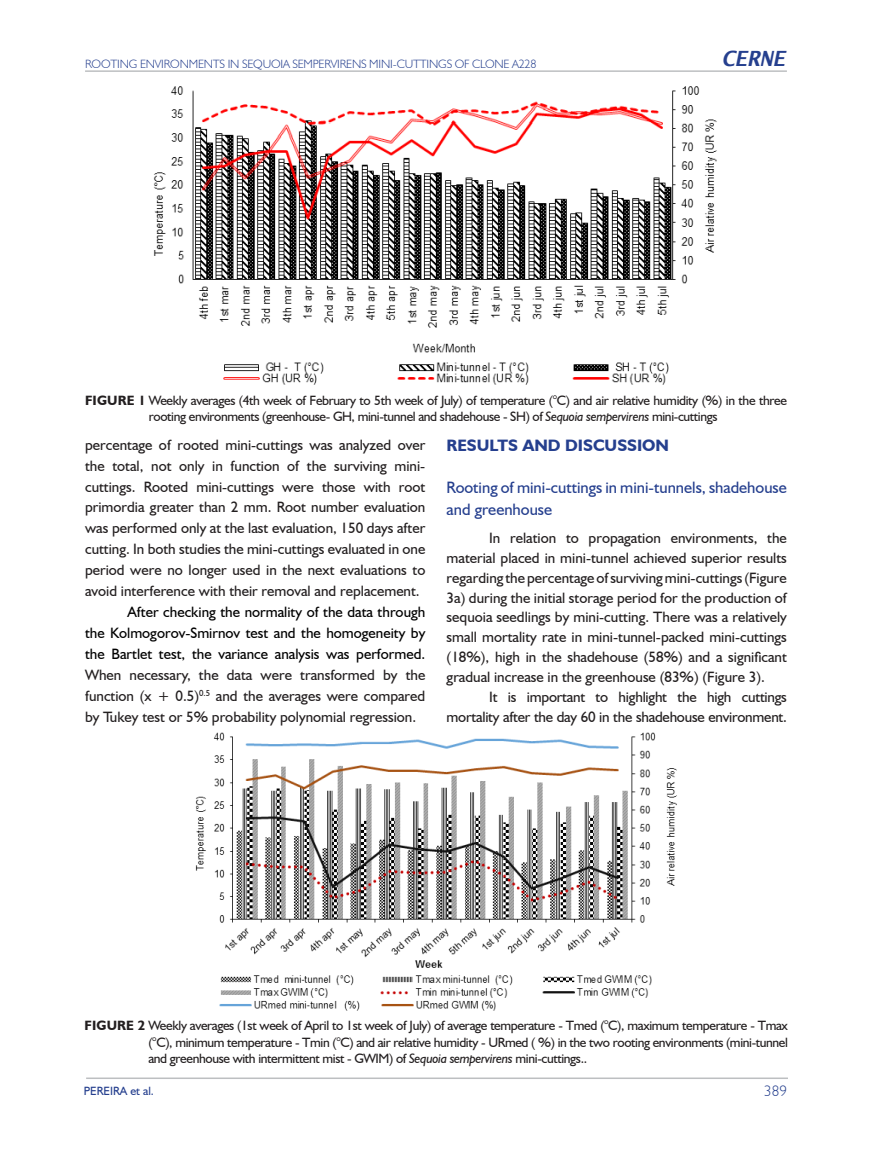
<style>
.page{position:relative;width:872px;height:1149px;background:#fff}
.page>*{position:absolute;margin:0;border:0;box-sizing:border-box;transform-origin:0 0}
.t1{font:italic 700 21px "Lucida Sans Typewriter";color:#253f8e}
.Subseção{font:16.5px/21.3px "Humanist 521 BT";color:#253f8e}
.Seção{font:700 16.5px "Humanist 521 BT";color:#253f8e}
.Corpo_de_Texto{font:15px/19.8px "Humanist 521 BT";color:#231f20;text-align:justify}
.Corpo_de_Texto-2{font:15px/20.9px "Humanist 521 BT";color:#000;text-align:justify}
.t2{font:300 15px "Humanist 521 BT";color:#253f8e}
.Título_Tab_Fig_Quad{font:13.5px/16.5px "Humanist 521 BT";letter-spacing:-.025em;color:#231f20;text-align:center}
.t3{font:300 12px "Humanist 521 BT";letter-spacing:-.015em;color:#253f8e}
.t4{font:12px "Humanist 521 BT";color:#253f8e}
.s1{font-weight:700}
.s2{font-style:italic}
.s3{color:#231f20}
</style>
<div class="page">
<hr style="left:85px;top:70px;width:702px;height:2px;background:#bdbfc1">
<hr style="left:86px;top:1077px;width:702px;height:1px;background:#bdbfc1">
<img style="left:154px;top:86px;width:563px;height:299px">
<img style="left:195px;top:732px;width:482px;height:279px">
<p class="t3" style="left:85px;top:57px;width:453px">ROOTING ENVIRONMENTS IN SEQUOIA SEMPERVIRENS MINI-CUTTINGS OF CLONE A228</p>
<h1 class="t1" style="left:722px;top:46px;width:65px">CERNE</h1>
<p class="Título_Tab_Fig_Quad" style="left:85px;top:391px;width:703px"><span class="s1">FIGURE 1</span> Weekly averages (4th week of February to 5th week of July) of temperature (°C) and air relative humidity (%) in the three rooting environments (greenhouse- GH, mini-tunnel and shadehouse - SH) of <span class="s2">Sequoia sempervirens</span> mini-cuttings</p>
<p class="Corpo_de_Texto" style="left:85px;top:434px;width:342px;line-height:20.9px">percentage of rooted mini-cuttings was analyzed over the total, not only in function of the surviving mini&shy;cuttings. Rooted mini-cuttings were those with root primordia greater than 2 mm. Root number evaluation was performed only at the last evaluation, 150 days after cutting. In both studies the mini-cuttings evaluated in one period were no longer used in the next evaluations to avoid interference with their removal and replacement.</p>
<p class="Corpo_de_Texto-2" style="left:85px;top:601px;width:342px;text-indent:43px">After checking the normality of the data through the Kolmogorov-Smirnov test and the homogeneity by the Bartlet test, the variance analysis was performed.<br><span class="s3">When necessary, the data were transformed by the function (x + 0.5)</span><sup>0.5</sup> <span class="s3">and the averages were compared by Tukey test or 5% probability polynomial regression.</span></p>
<p class="Seção" style="left:446px;top:435px;width:224px">RESULTS AND DISCUSSION</p>
<p class="Subseção" style="left:446px;top:476px;width:342px">Rooting of mini-cuttings in mini-tunnels, shadehouse and greenhouse</p>
<p class="Corpo_de_Texto" style="left:446px;top:527px;width:342px;text-indent:43px">In relation to propagation environments, the material placed in mini-tunnel achieved superior results regarding the percentage of surviving mini-cuttings (Figure 3a) during the initial storage period for the production of sequoia seedlings by mini-cutting. There was a relatively small mortality rate in mini-tunnel-packed mini-cuttings (18%), high in the shadehouse (58%) and a significant gradual increase in the greenhouse (83%) (Figure 3).</p>
<p class="Corpo_de_Texto" style="left:446px;top:686px;width:342px;text-align:right">It is important to highlight the high cuttings mortality after the day 60 in the shadehouse environment.</p>
<p class="Título_Tab_Fig_Quad" style="left:148px;top:1016px;width:641px;text-align:justify;text-indent:-64px"><span class="s1">FIGURE 2</span> Weekly averages (1st week of April to 1st week of July) of average temperature - Tmed (°C), maximum temperature - Tmax (°C), minimum temperature - Tmin (°C) and air relative humidity - URmed ( %) in the two rooting environments (mini-tunnel and greenhouse with intermittent mist - GWIM) of <span class="s2">Sequoia sempervirens</span> mini-cuttings..</p>
<p class="t4" style="left:84px;top:1082px;width:72px">PEREIRA et al.</p>
<p class="t2" style="left:764px;top:1081px;width:24px">389</p>
</div>
